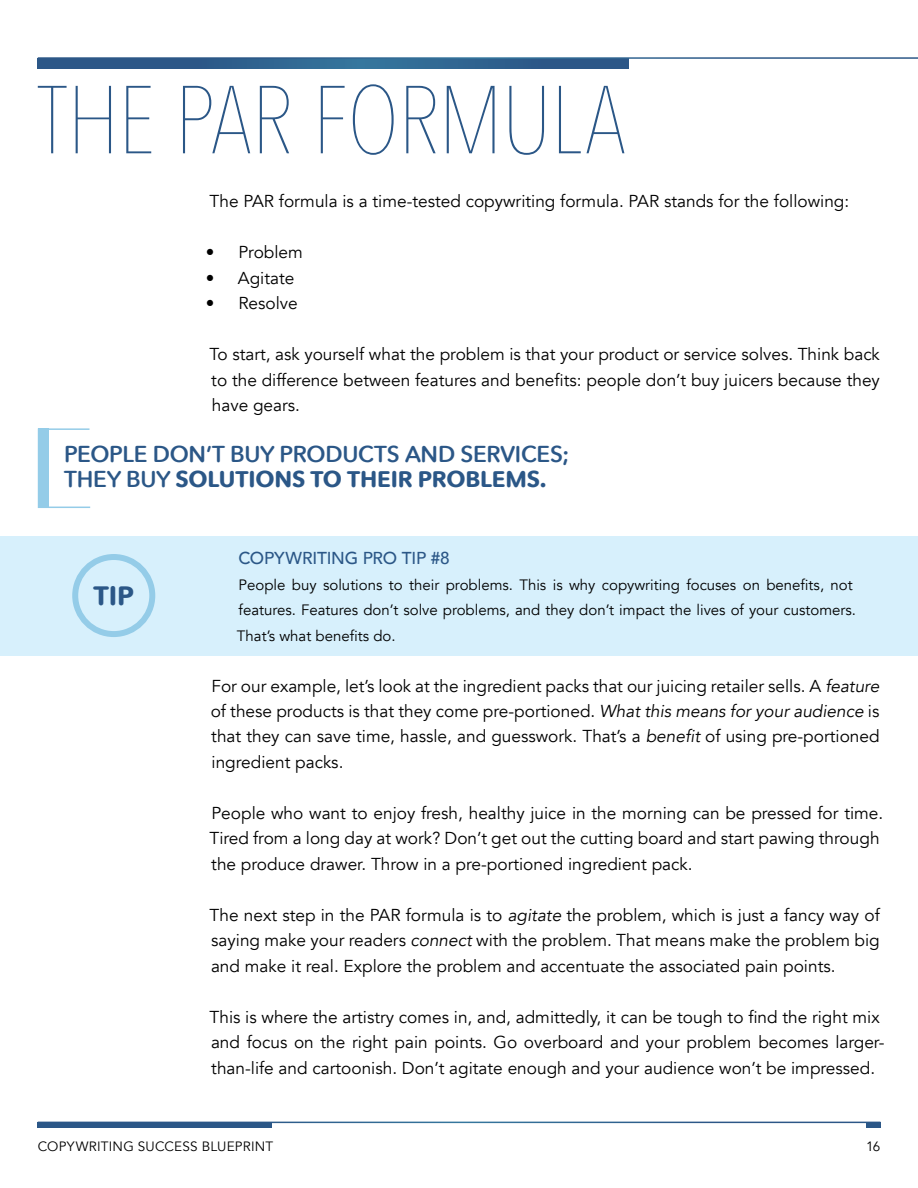
<style>
.page{position:relative;width:918px;height:1188px;background:#fff}
.page>*{position:absolute;margin:0;border:0;box-sizing:border-box;transform-origin:0 0}
.t1{font:200 95.25px "Avenir Next Condensed";letter-spacing:-.015em;color:#2b5787}
.t2{font:700 26.55px "Avenir Next Rounded Pro";color:#2b5787}
.t3{font:600 22.5px/25.5px "Avenir Next Rounded Pro";letter-spacing:-.01em;color:#2b5787}
.t4{font:17.25px/25.5px "Avenir";color:#000;text-align:justify}
.t5{font:500 17.25px "Avenir";letter-spacing:-.01em;color:#2b5787}
.t6{font:15px/25.5px "Avenir";color:#000}
.t7{font:13.5px "Avenir";letter-spacing:.015em;color:#000}
.s1{font-weight:700}
.s2{font-style:italic}
</style>
<div class="page">
<div style="left:38px;top:1122px;width:234px;height:6px;background:#2b5787"></div>
<div style="left:866px;top:1122px;width:14px;height:6px;background:#2b5787"></div>
<div style="left:0;top:536px;width:918px;height:119px;background:#d7f0fc"></div>
<div style="left:72px;top:554px;width:83px;height:83px;border:6px solid #94cce8;border-radius:50%"></div>
<svg style="left:38px;top:59px;width:590px;height:9px;background:#2e608d"></svg>
<svg style="left:37px;top:428px;width:54px;height:80px"></svg>
<div style="left:38px;top:428px;width:10px;height:80px;background:#94cce8"></div>
<h1 class="t1" style="left:38px;top:63px;width:589px">THE PAR FORMULA</h1>
<p class="t4" style="left:210px;top:189px;width:641px">The PAR formula is a time-tested copywriting formula. PAR stands for the following:</p>
<p class="t4" style="left:206px;top:240px;width:98px">• Problem</p>
<p class="t4" style="left:206px;top:265px;width:90px">• Agitate</p>
<p class="t4" style="left:206px;top:291px;width:93px">• Resolve</p>
<p class="t4" style="left:210px;top:342px;width:672px">To start, ask yourself what the problem is that your product or service solves. Think back to the difference between features and benefits: people don’t buy juicers because they have gears.</p>
<h3 class="t3" style="left:64px;top:441px;width:507px">PEOPLE DON’T BUY PRODUCTS AND SERVICES;<br>THEY BUY <span class="s1">SOLUTIONS TO THEIR PROBLEMS.</span></h3>
<h2 class="t2" style="left:93px;top:580px;width:42px">TIP</h2>
<p class="t5" style="left:238px;top:543px;width:213px">COPYWRITING PRO TIP #8</p>
<p class="t6" style="left:237px;top:572px;width:621px">People buy solutions to their problems. This is why copywriting focuses on benefits, not features. Features don’t solve problems, and they don’t impact the lives of your customers.<br>That’s what benefits do.</p>
<p class="t4" style="left:211px;top:673px;width:670px">For our example, let’s look at the ingredient packs that our juicing retailer sells. A <span class="s2">feature </span>of these products is that they come pre-portioned. <span class="s2">What this means for your audience</span> is that they can save time, hassle, and guesswork. That’s a <span class="s2">benefit</span> of using pre-portioned ingredient packs.</p>
<p class="t4" style="left:210px;top:801px;width:675px;text-align:left">People who want to enjoy fresh, healthy juice in the morning can be pressed for time.<br>Tired from a long day at work? Don’t get out the cutting board and start pawing through the produce drawer. Throw in a pre-portioned ingredient pack.</p>
<p class="t4" style="left:210px;top:903px;width:672px">The next step in the PAR formula is to <span class="s2">agitate</span> the problem, which is just a fancy way of saying make your readers <span class="s2">connect</span> with the problem. That means make the problem big and make it real. Explore the problem and accentuate the associated pain points.</p>
<p class="t4" style="left:210px;top:1005px;width:676px;text-align:left">This is where the artistry comes in, and, admittedly, it can be tough to find the right mix and focus on the right pain points. Go overboard and your problem becomes larger&shy;than-life and cartoonish. Don’t agitate enough and your audience won’t be impressed.</p>
<p class="t7" style="left:38px;top:1138px;width:237px">COPYWRITING SUCCESS BLUEPRINT</p>
<p class="t7" style="left:866px;top:1138px;width:16px">16</p>
</div>
